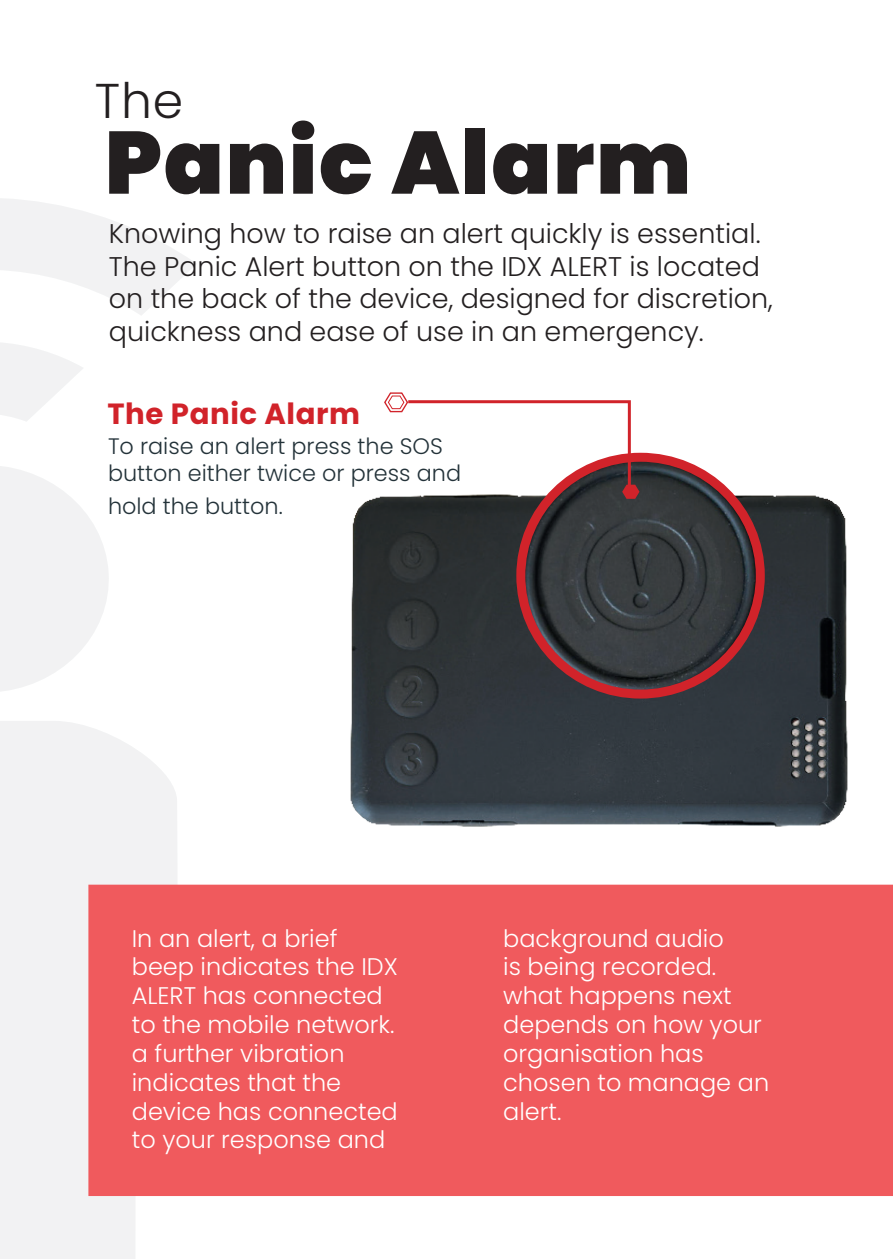
<style>
.page{position:relative;width:893px;height:1259px;background:#fff}
.page>*{position:absolute;margin:0;border:0;box-sizing:border-box;transform-origin:0 0}
.t1{font:900 88.2px "Poppins";letter-spacing:.02em;color:#231f20}
.t2{font:300 48.9px "Poppins";color:#231f20}
.t3{font:700 29.1px "Poppins";letter-spacing:.02em;color:#d1232a}
.t4{font:300 27px/32.4px "Poppins";color:#231f20}
.t5{font:300 24px/28.8px "Poppins";color:#fff}
.t6{font:300 22.5px/26.7px "Poppins";color:#233239}
</style>
<div class="page">
<svg style="left:0;top:721px;width:177px;height:538px;fill:#f2f2f3"></svg>
<div style="left:88px;top:884px;width:805px;height:312px;background:#f05a5d"></div>
<svg style="left:0;top:198px;width:196px;height:117px"></svg>
<svg style="left:0;top:343px;width:83px;height:78px"></svg>
<svg style="left:0;top:466px;width:109px;height:225px"></svg>
<img style="left:350px;top:495px;width:498px;height:332px">
<img style="left:521px;top:457px;width:239px;height:237px">
<div style="left:516px;top:453px;width:249px;height:245px;border:9px solid #d1232a;border-radius:50%"></div>
<svg style="left:383px;top:392px;width:256px;height:107px"></svg>
<h2 class="t2" style="left:95px;top:72px;width:90px">The</h2>
<h1 class="t1" style="left:105px;top:112px;width:588px">Panic Alarm</h1>
<p class="t4" style="left:109px;top:218px;width:666px">Knowing how to raise an alert quickly is essential.<br>The Panic Alert button on the IDX ALERT is located on the back of the device, designed for discretion, quickness and ease of use in an emergency.</p>
<p class="t3" style="left:107px;top:397px;width:254px">The Panic Alarm</p>
<p class="t6" style="left:108px;top:433px;width:355px">To raise an alert press the SOS button either twice or press and</p>
<p class="t6" style="left:108px;top:492px;width:176px">hold the button.</p>
<p class="t5" style="left:132px;top:924px;width:268px">In an alert, a brief beep indicates the IDX<br>ALERT has connected to the mobile network. a further vibration indicates that the device has connected to your response and</p>
<p class="t5" style="left:503px;top:924px;width:267px">background audio<br>is being recorded. what happens next depends on how your organisation has chosen to manage an alert.</p>
</div>
